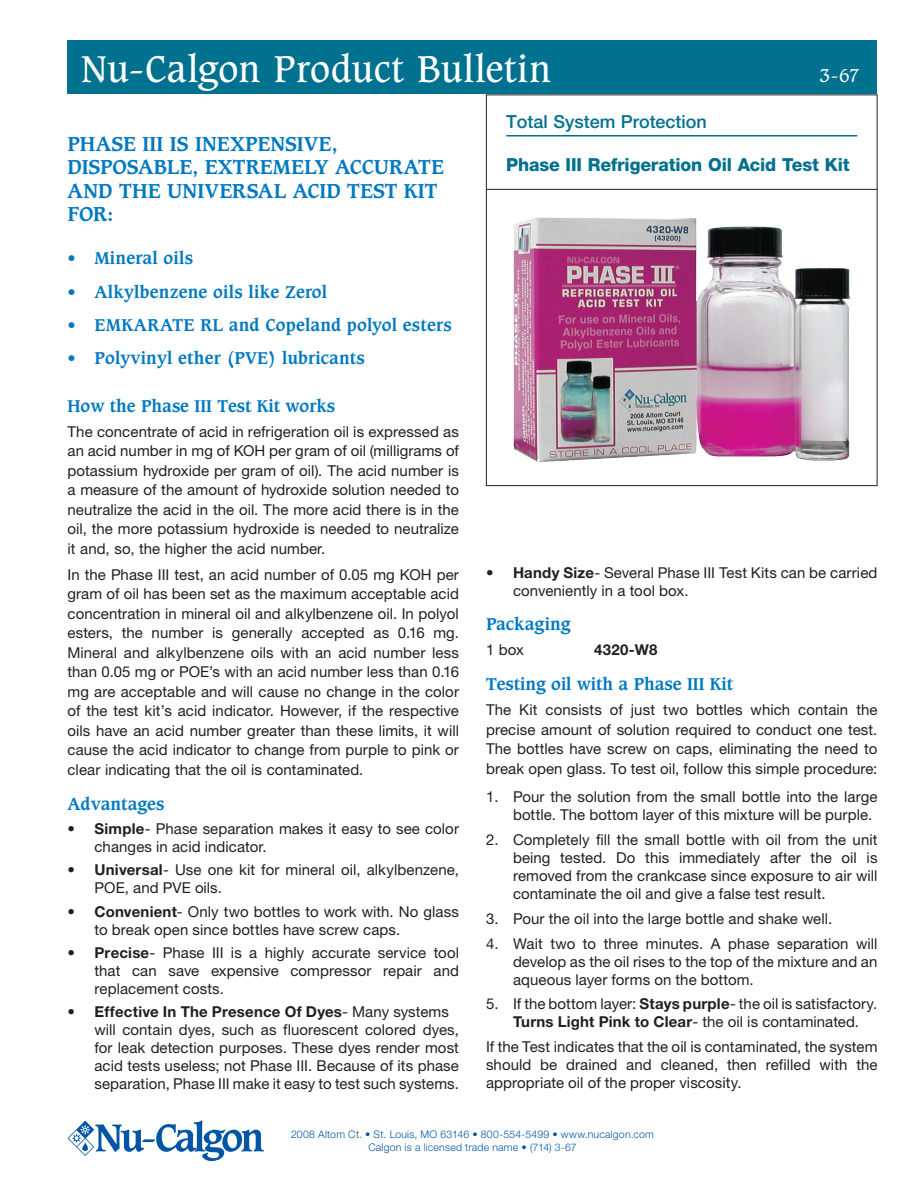
<style>
.page{position:relative;width:918px;height:1188px;background:#fff}
.page>*{position:absolute;margin:0;border:0;box-sizing:border-box;transform-origin:0 0}
.t1{font:36px "Caxton Std";letter-spacing:.015em;color:#fff}
.Subheading_1{font:700 19.5px/23.4px "Caxton Std";letter-spacing:.005em;color:#0079c2}
.product_name{font:800 18px "Helvetica Neue LT Pro";letter-spacing:-.01em;color:#00718e}
.Section_Name{font:500 18px "Helvetica Neue LT Pro";color:#00718e}
.t2{font:18px "Caxton Std";color:#fff}
.Subhead{font:700 16.5px "Caxton Std";letter-spacing:.005em;color:#0079c2}
.Paragraph_Text{font:15px/18px "Helvetica Neue LT Pro";letter-spacing:.005em;color:#231f20}
.text_1{font:15px/19.5px "Helvetica Neue LT Pro";letter-spacing:.005em;color:#231f20;text-align:justify}
.text_1_no___below{font:15px/18px "Helvetica Neue LT Pro";letter-spacing:.005em;color:#231f20;text-align:justify}
.text_1-2{font:700 15px "Helvetica Neue LT Pro";letter-spacing:.02em;color:#231f20}
.t3{font:300 10.5px "Helvetica Neue LT Pro";letter-spacing:.02em;color:#0155a5}
.s1{font-weight:700}
</style>
<div class="page">
<div style="left:486px;top:94px;width:392px;height:392px;border:1px solid #231f20"></div>
<hr style="left:486px;top:189px;width:391px;height:1px;background:#231f20">
<div style="left:68px;top:40px;width:810px;height:54px;background:#00718e"></div>
<hr style="left:506px;top:135px;width:351px;height:1px;background:#00718e">
<svg style="left:68px;top:1120px;width:196px;height:41px"></svg>
<img style="left:513px;top:217px;width:337px;height:245px">
<p class="t1" style="left:81px;top:48px;width:472px">Nu-Calgon Product Bulletin</p>
<p class="t2" style="left:820px;top:65px;width:41px">3-67</p>
<p class="Subheading_1" style="left:68px;top:132px;width:378px">PHASE III IS INEXPENSIVE,<br>DISPOSABLE, EXTREMELY ACCURATE<br>AND THE UNIVERSAL ACID TEST KIT<br>FOR:</p>
<p class="Subhead" style="left:68px;top:248px;width:127px">• Mineral oils</p>
<p class="Subhead" style="left:68px;top:281px;width:261px">• Alkylbenzene oils like Zerol</p>
<p class="Subhead" style="left:68px;top:315px;width:386px">• EMKARATE RL and Copeland polyol esters</p>
<p class="Subhead" style="left:68px;top:348px;width:299px">• Polyvinyl ether (PVE) lubricants</p>
<p class="Subhead" style="left:68px;top:396px;width:269px">How the Phase III Test Kit works</p>
<p class="Paragraph_Text" style="left:68px;top:421px;width:393px;line-height:19.5px;text-align:justify">The concentrate of acid in refrigeration oil is expressed as an acid number in mg of KOH per gram of oil (milligrams of potassium hydroxide per gram of oil). The acid number is a measure of the amount of hydroxide solution needed to neutralize the acid in the oil. The more acid there is in the oil, the more potassium hydroxide is needed to neutralize it and, so, the higher the acid number.</p>
<p class="Paragraph_Text" style="left:68px;top:564px;width:393px;line-height:19.5px;text-align:justify">In the Phase III test, an acid number of 0.05 mg KOH per gram of oil has been set as the maximum acceptable acid concentration in mineral oil and alkylbenzene oil. In polyol esters, the number is generally accepted as 0.16 mg.<br>Mineral and alkylbenzene oils with an acid number less than 0.05 mg or POE’s with an acid number less than 0.16 mg are acceptable and will cause no change in the color of the test kit’s acid indicator. However, if the respective oils have an acid number greater than these limits, it will cause the acid indicator to change from purple to pink or clear indicating that the oil is contaminated.</p>
<p class="Subhead" style="left:68px;top:794px;width:98px">Advantages</p>
<p class="Paragraph_Text" style="left:94px;top:819px;width:366px;text-indent:-27px">• <span class="s1">Simple</span>- Phase separation makes it easy to see color changes in acid indicator.</p>
<p class="Paragraph_Text" style="left:94px;top:861px;width:366px;text-indent:-27px">• <span class="s1">Universal</span>- Use one kit for mineral oil, alkylbenzene,<br>POE, and PVE oils.</p>
<p class="Paragraph_Text" style="left:94px;top:902px;width:366px;text-indent:-27px">• <span class="s1">Convenient</span>- Only two bottles to work with. No glass to break open since bottles have screw caps.</p>
<p class="Paragraph_Text" style="left:94px;top:943px;width:366px;text-align:justify;text-indent:-27px">• <span class="s1">Precise</span>- Phase III is a highly accurate service tool that can save expensive compressor repair and replacement costs.</p>
<p class="Paragraph_Text" style="left:94px;top:1003px;width:366px;text-indent:-27px">• <span class="s1">Effective In The Presence Of Dyes</span>- Many systems will contain dyes, such as fluorescent colored dyes, for leak detection purposes. These dyes render most acid tests useless; not Phase III. Because of its phase separation, Phase III make it easy to test such systems.</p>
<p class="Section_Name" style="left:506px;top:110px;width:202px">Total System Protection</p>
<p class="product_name" style="left:506px;top:154px;width:345px">Phase III Refrigeration Oil Acid Test Kit</p>
<p class="Paragraph_Text" style="left:513px;top:563px;width:366px;text-indent:-27px">• <span class="s1">Handy Size</span>- Several Phase III Test Kits can be carried conveniently in a tool box.</p>
<p class="Subhead" style="left:486px;top:614px;width:86px">Packaging</p>
<p class="text_1" style="left:486px;top:639px;width:40px">1 box</p>
<p class="text_1-2" style="left:594px;top:640px;width:65px">4320-W8</p>
<p class="Subhead" style="left:486px;top:674px;width:249px">Testing oil with a Phase III Kit</p>
<p class="text_1" style="left:486px;top:700px;width:393px">The Kit consists of just two bottles which contain the precise amount of solution required to conduct one test.<br>The bottles have screw on caps, eliminating the need to break open glass. To test oil, follow this simple procedure:</p>
<p class="Paragraph_Text" style="left:513px;top:788px;width:366px;text-indent:-27px">1. Pour the solution from the small bottle into the large bottle. The bottom layer of this mixture will be purple.</p>
<p class="Paragraph_Text" style="left:513px;top:830px;width:366px;text-align:justify;text-indent:-27px">2. Completely fill the small bottle with oil from the unit being tested. Do this immediately after the oil is removed from the crankcase since exposure to air will contaminate the oil and give a false test result.</p>
<p class="Paragraph_Text" style="left:486px;top:909px;width:348px">3. Pour the oil into the large bottle and shake well.</p>
<p class="Paragraph_Text" style="left:513px;top:934px;width:366px;text-align:justify;text-indent:-27px">4. Wait two to three minutes. A phase separation will develop as the oil rises to the top of the mixture and an aqueous layer forms on the bottom.</p>
<p class="Paragraph_Text" style="left:486px;top:995px;width:393px;text-align:center">5. If the bottom layer: <span class="s1">Stays purple</span>- the oil is satisfactory.<br><span class="s1">Turns Light Pink to Clear</span>- the oil is contaminated.</p>
<p class="text_1_no___below" style="left:486px;top:1037px;width:393px">If the Test indicates that the oil is contaminated, the system should be drained and cleaned, then refilled with the appropriate oil of the proper viscosity.</p>
<p class="t3" style="left:291px;top:1128px;width:364px">2008 Altom Ct. • St. Louis, MO 63146 • 800-554-5499 • www.nucalgon.com</p>
<p class="t3" style="left:368px;top:1141px;width:210px">Calgon is a licensed trade name • (714) 3-67</p>
</div>
